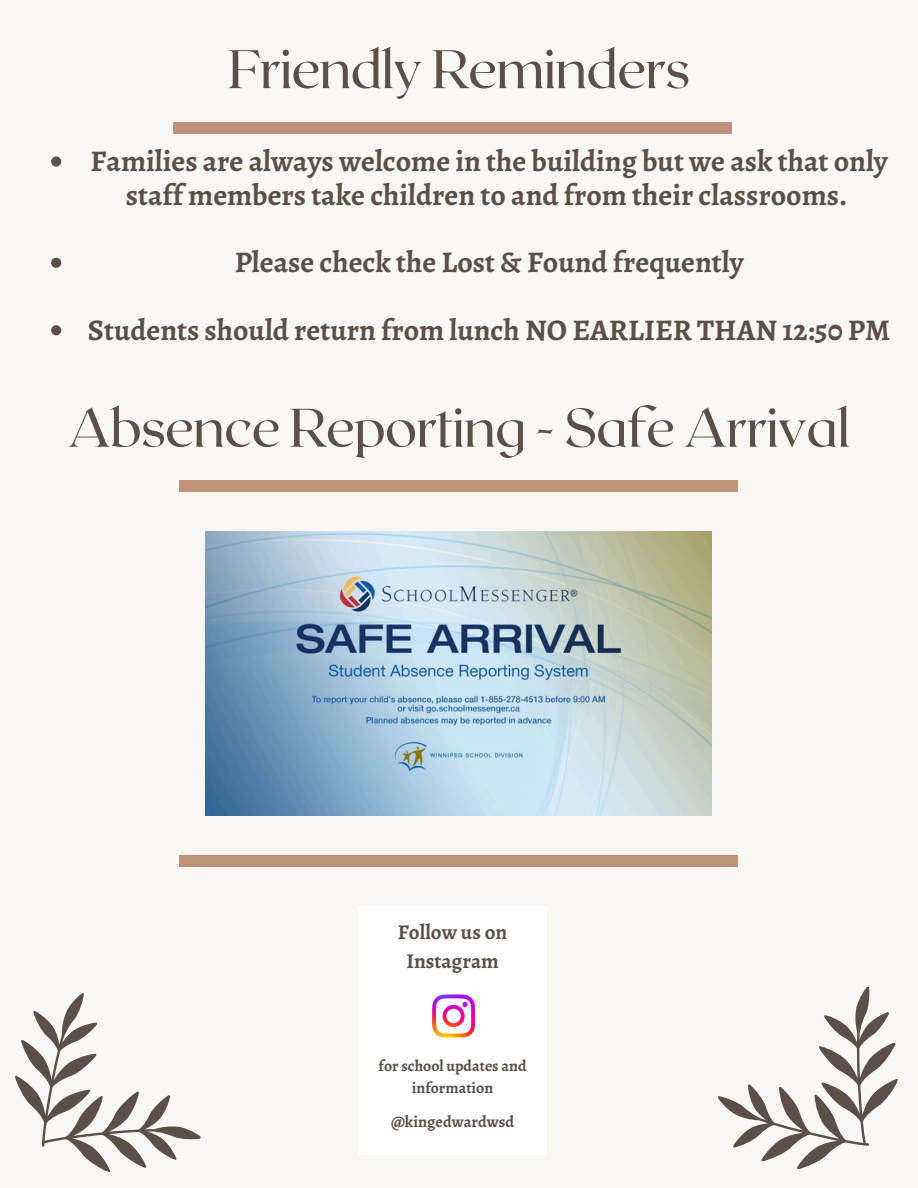
<style>
.page{position:relative;width:918px;height:1188px;background:#f8f7f4}
.page>*{position:absolute;margin:0;border:0;box-sizing:border-box;transform-origin:0 0}
.t1{font:54.15px "Roxborough CF";letter-spacing:-.02em;color:#5b4f47}
.t2{font:700 30px/33.8px "Alegreya";color:#5b4f47;text-align:center}
.t3{font:700 21px/29.4px "Alegreya";color:#5b4f47;text-align:center}
.t4{font:700 16.2px "Alegreya";color:#5b4f47}
.t5{font:700 15.75px/21.9px "Alegreya";color:#5b4f47;text-align:center}
</style>
<div class="page">
<svg style="left:51px;top:156px;width:10px;height:11px"></svg>
<svg style="left:51px;top:258px;width:10px;height:10px"></svg>
<svg style="left:51px;top:325px;width:10px;height:10px"></svg>
<svg style="left:15px;top:993px;width:186px;height:179px"></svg>
<svg style="left:718px;top:987px;width:180px;height:183px"></svg>
<img style="left:206px;top:531px;width:506px;height:285px">
<div style="left:173px;top:122px;width:559px;height:11px;background:#bd9479"></div>
<div style="left:179px;top:481px;width:559px;height:11px;background:#bd9479"></div>
<div style="left:358px;top:906px;width:189px;height:249px;background:#fff"></div>
<img style="left:432px;top:994px;width:44px;height:44px">
<div style="left:179px;top:855px;width:559px;height:12px;background:#bd9479"></div>
<h2 class="t1" style="left:228px;top:34px;width:464px">Friendly Reminders</h2>
<h1 class="t2" style="left:91px;top:144px;width:799px">Families are always welcome in the building but we ask that only staff members take children to and from their classrooms.</h1>
<p class="t2" style="left:235px;top:245px;width:511px">Please check the Lost &amp; Found frequently</p>
<p class="t2" style="left:88px;top:313px;width:804px">Students should return from lunch NO EARLIER THAN 12:50 PM</p>
<h1 class="t1" style="left:68px;top:393px;width:784px">Absence Reporting - Safe Arrival</h1>
<p class="t3" style="left:398px;top:917px;width:111px">Follow us on<br>Instagram</p>
<h3 class="t5" style="left:379px;top:1054px;width:149px">for school updates and information</h3>
<p class="t4" style="left:391px;top:1111px;width:125px">@kingedwardwsd</p>
</div>
